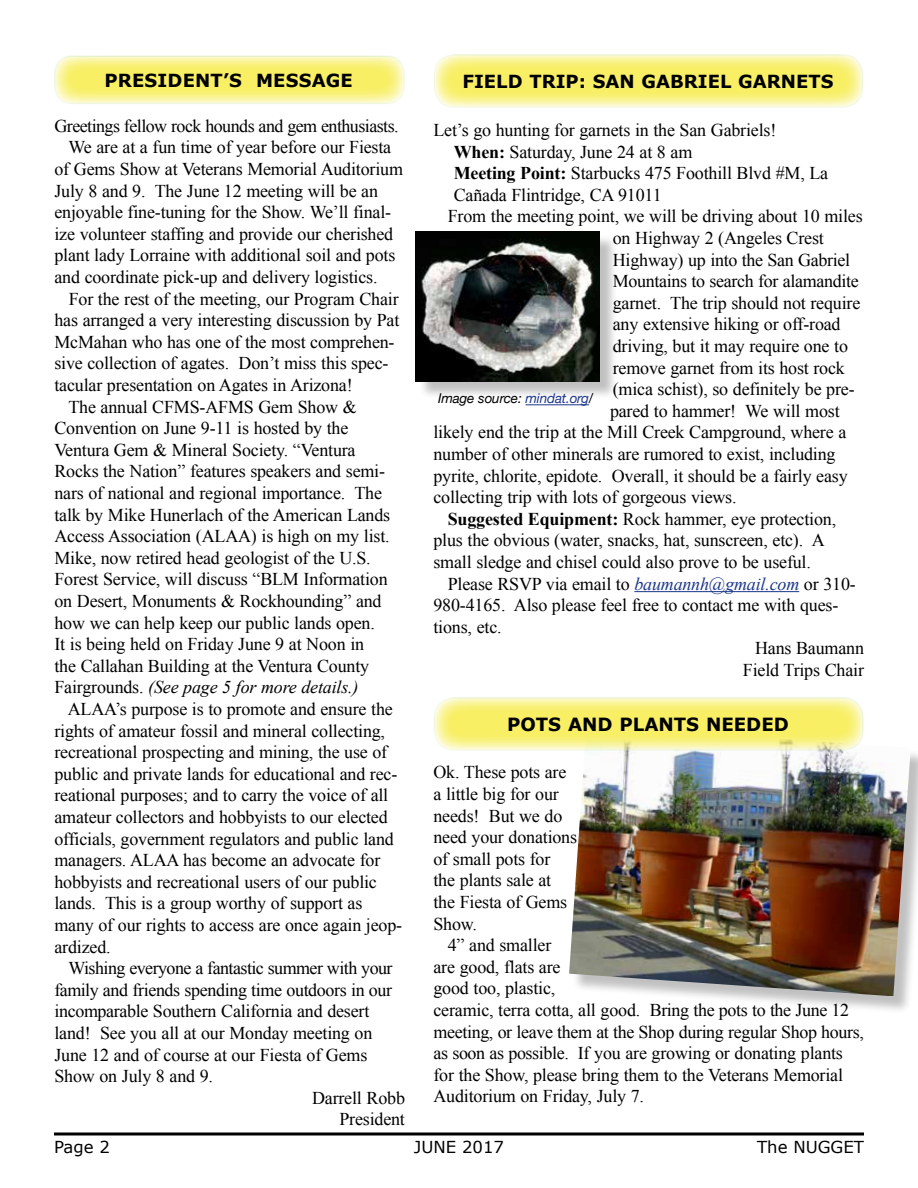
<style>
.page{position:relative;width:918px;height:1188px;background:#fff}
.page>*{position:absolute;margin:0;border:0;box-sizing:border-box;transform-origin:0 0}
.t1{font:700 18.15px "Verdana";color:#000}
.t2{font:18px/21.6px "Times New Roman";letter-spacing:-.01em;color:#000}
.t3{font:18px "Times New Roman";letter-spacing:-.03em;color:#000}
.t4{font:700 18px "Verdana";color:#000}
.t5{font:italic 18px "Times New Roman";letter-spacing:-.01em;color:#000}
.t6{font:16.5px "Verdana";color:#000}
.t7{font:italic 13.5px "Helvetica Neue";letter-spacing:-.01em;color:#000}
.s1{font-style:normal}
.s2{font-weight:700}
.s3{font-style:italic;color:#1c368c}
.s4{color:#1c368c}
</style>
<div class="page">
<div style="left:572px;top:728px;width:346px;height:286px;background:#000;opacity:.25"></div>
<img style="left:569px;top:728px;width:342px;height:268px">
<svg style="left:54px;top:1132px;width:810px;height:4px"></svg>
<svg style="left:434px;top:698px;width:429px;height:52px;fill:#f8ef69"></svg>
<div style="left:433px;top:697px;width:431px;height:54px;border:2px solid #a9d043;border-radius:20px"></div>
<svg style="left:54px;top:55px;width:351px;height:49px"></svg>
<svg style="left:434px;top:55px;width:429px;height:52px;fill:#f8ef69"></svg>
<div style="left:434px;top:54px;width:429px;height:54px;border:2px solid #a9d043;border-radius:20px"></div>
<hr style="left:634px;top:591px;width:165px;height:1px;background:#1c368c">
<div style="left:418px;top:234px;width:200px;height:166px;background:#000;opacity:.25"></div>
<img style="left:416px;top:232px;width:183px;height:149px">
<hr style="left:526px;top:404px;width:63px;height:1px;background:#1c368c">
<p class="t4" style="left:105px;top:69px;width:250px">PRESIDENT’S MESSAGE</p>
<p class="t3" style="left:54px;top:114px;width:346px">Greetings fellow rock hounds and gem enthusiasts.</p>
<p class="t2" style="left:68px;top:136px;width:324px">We are at a fun time of year before our Fiesta</p>
<p class="t2" style="left:54px;top:158px;width:350px">of Gems Show at Veterans Memorial Auditorium</p>
<p class="t2" style="left:54px;top:179px;width:325px">July 8 and 9. The June 12 meeting will be an</p>
<p class="t2" style="left:54px;top:201px;width:338px">enjoyable fine-tuning for the Show. We’ll final-</p>
<p class="t2" style="left:54px;top:223px;width:340px">ize volunteer staffing and provide our cherished</p>
<p class="t2" style="left:54px;top:244px;width:342px">plant lady Lorraine with additional soil and pots</p>
<p class="t2" style="left:54px;top:266px;width:325px">and coordinate pick-up and delivery logistics.</p>
<p class="t2" style="left:69px;top:287px;width:331px">For the rest of the meeting, our Program Chair</p>
<p class="t2" style="left:54px;top:309px;width:346px">has arranged a very interesting discussion by Pat</p>
<p class="t2" style="left:54px;top:331px;width:342px">McMahan who has one of the most comprehen-</p>
<p class="t2" style="left:54px;top:352px;width:336px">sive collection of agates. Don’t miss this spec-</p>
<p class="t2" style="left:54px;top:374px;width:300px">tacular presentation on Agates in Arizona!</p>
<p class="t2" style="left:68px;top:395px;width:290px">The annual CFMS-AFMS Gem Show &amp;</p>
<p class="t2" style="left:54px;top:417px;width:295px">Convention on June 9-11 is hosted by the</p>
<p class="t2" style="left:54px;top:439px;width:303px">Ventura Gem &amp; Mineral Society. “Ventura</p>
<p class="t2" style="left:54px;top:460px;width:332px">Rocks the Nation” features speakers and semi-</p>
<p class="t2" style="left:54px;top:482px;width:329px">nars of national and regional importance. The</p>
<p class="t2" style="left:54px;top:503px;width:337px">talk by Mike Hunerlach of the American Lands</p>
<p class="t2" style="left:54px;top:525px;width:337px">Access Association (ALAA) is high on my list.</p>
<p class="t2" style="left:54px;top:547px;width:318px">Mike, now retired head geologist of the U.S.</p>
<p class="t2" style="left:54px;top:568px;width:335px">Forest Service, will discuss “BLM Information</p>
<p class="t2" style="left:54px;top:590px;width:329px">on Desert, Monuments &amp; Rockhounding” and</p>
<p class="t2" style="left:54px;top:611px;width:322px">how we can help keep our public lands open.</p>
<p class="t2" style="left:54px;top:633px;width:311px">It is being held on Friday June 9 at Noon in</p>
<p class="t2" style="left:54px;top:655px;width:316px">the Callahan Building at the Ventura County</p>
<p class="t5" style="left:54px;top:675px;width:306px"><span class="s1">Fairgrounds.</span> (See page 5 for more details.)</p>
<p class="t2" style="left:68px;top:698px;width:327px">ALAA’s purpose is to promote and ensure the</p>
<p class="t2" style="left:54px;top:719px;width:332px">rights of amateur fossil and mineral collecting,</p>
<p class="t2" style="left:54px;top:741px;width:334px">recreational prospecting and mining, the use of</p>
<p class="t2" style="left:54px;top:763px;width:344px">public and private lands for educational and rec-</p>
<p class="t2" style="left:54px;top:784px;width:335px">reational purposes; and to carry the voice of all</p>
<p class="t2" style="left:54px;top:806px;width:335px">amateur collectors and hobbyists to our elected</p>
<p class="t2" style="left:54px;top:827px;width:341px">officials, government regulators and public land</p>
<p class="t2" style="left:54px;top:849px;width:327px">managers. ALAA has become an advocate for</p>
<p class="t2" style="left:54px;top:871px;width:324px">hobbyists and recreational users of our public</p>
<p class="t2" style="left:54px;top:892px;width:309px">lands. This is a group worthy of support as</p>
<p class="t2" style="left:54px;top:914px;width:349px">many of our rights to access are once again jeop-</p>
<p class="t2" style="left:54px;top:935px;width:58px">ardized.</p>
<p class="t3" style="left:68px;top:956px;width:326px">Wishing everyone a fantastic summer with your</p>
<p class="t2" style="left:54px;top:979px;width:339px">family and friends spending time outdoors in our</p>
<p class="t2" style="left:54px;top:1000px;width:316px">incomparable Southern California and desert</p>
<p class="t2" style="left:54px;top:1022px;width:319px">land! See you all at our Monday meeting on</p>
<p class="t2" style="left:54px;top:1043px;width:314px">June 12 and of course at our Fiesta of Gems</p>
<p class="t2" style="left:54px;top:1065px;width:160px">Show on July 8 and 9.</p>
<p class="t2" style="left:312px;top:1087px;width:94px">Darrell Robb</p>
<p class="t2" style="left:339px;top:1108px;width:67px">President</p>
<p class="t4" style="left:462px;top:70px;width:373px">FIELD TRIP: SAN GABRIEL GARNETS</p>
<p class="t2" style="left:434px;top:119px;width:344px">Let’s go hunting for garnets in the San Gabriels!</p>
<p class="t2" style="left:454px;top:141px;width:240px"><span class="s2">When:</span> Saturday, June 24 at 8 am</p>
<p class="t2" style="left:454px;top:162px;width:376px"><span class="s2">Meeting Point:</span> Starbucks 475 Foothill Blvd #M, La</p>
<p class="t2" style="left:454px;top:184px;width:210px">Cañada Flintridge, CA 91011</p>
<p class="t2" style="left:448px;top:205px;width:416px">From the meeting point, we will be driving about 10 miles</p>
<p class="t2" style="left:613px;top:227px;width:213px">on Highway 2 (Angeles Crest</p>
<p class="t2" style="left:613px;top:249px;width:239px">Highway) up into the San Gabriel</p>
<p class="t2" style="left:613px;top:270px;width:248px">Mountains to search for alamandite</p>
<p class="t2" style="left:613px;top:292px;width:249px">garnet. The trip should not require</p>
<p class="t2" style="left:613px;top:313px;width:229px">any extensive hiking or off-road</p>
<p class="t2" style="left:613px;top:335px;width:237px">driving, but it may require one to</p>
<p class="t2" style="left:613px;top:357px;width:234px">remove garnet from its host rock</p>
<p class="t2" style="left:613px;top:378px;width:243px">(mica schist), so definitely be pre-</p>
<p class="t2" style="left:610px;top:400px;width:231px">pared to hammer! We will most</p>
<p class="t2" style="left:434px;top:421px;width:414px">likely end the trip at the Mill Creek Campground, where a</p>
<p class="t2" style="left:434px;top:443px;width:404px">number of other minerals are rumored to exist, including</p>
<p class="t2" style="left:434px;top:465px;width:416px">pyrite, chlorite, epidote. Overall, it should be a fairly easy</p>
<p class="t2" style="left:434px;top:486px;width:305px">collecting trip with lots of gorgeous views.</p>
<p class="t2" style="left:448px;top:508px;width:390px"><span class="s2">Suggested Equipment:</span> Rock hammer, eye protection,</p>
<p class="t2" style="left:434px;top:529px;width:393px">plus the obvious (water, snacks, hat, sunscreen, etc). A</p>
<p class="t2" style="left:434px;top:551px;width:379px">small sledge and chisel could also prove to be useful.</p>
<p class="t2" style="left:448px;top:573px;width:410px">Please RSVP via email to <span class="s3">baumannh@gmail.com</span> or 310-</p>
<p class="t2" style="left:434px;top:594px;width:406px">980-4165. Also please feel free to contact me with ques-</p>
<p class="t2" style="left:434px;top:616px;width:70px">tions, etc.</p>
<p class="t2" style="left:755px;top:637px;width:110px">Hans Baumann</p>
<p class="t2" style="left:743px;top:659px;width:123px">Field Trips Chair</p>
<p class="t7" style="left:438px;top:389px;width:157px">Image source: <span class="s4">mindat.org</span>/</p>
<p class="t1" style="left:507px;top:713px;width:283px">POTS AND PLANTS NEEDED</p>
<p class="t2" style="left:434px;top:761px;width:145px">Ok. These pots are a little big for our needs! But we do need your donations of small pots for<br>the plants sale at the Fiesta of Gems<br>Show.</p>
<p class="t2" style="left:434px;top:934px;width:432px;text-indent:14px">4” and smaller<br>are good, flats are<br>good too, plastic,<br>ceramic, terra cotta, all good. Bring the pots to the June 12 meeting, or leave them at the Shop during regular Shop hours, as soon as possible. If you are growing or donating plants for the Show, please bring them to the Veterans Memorial Auditorium on Friday, July 7.</p>
<p class="t6" style="left:54px;top:1137px;width:57px">Page 2</p>
<p class="t6" style="left:414px;top:1137px;width:92px">JUNE 2017</p>
<p class="t6" style="left:757px;top:1137px;width:108px">The NUGGET</p>
</div>
